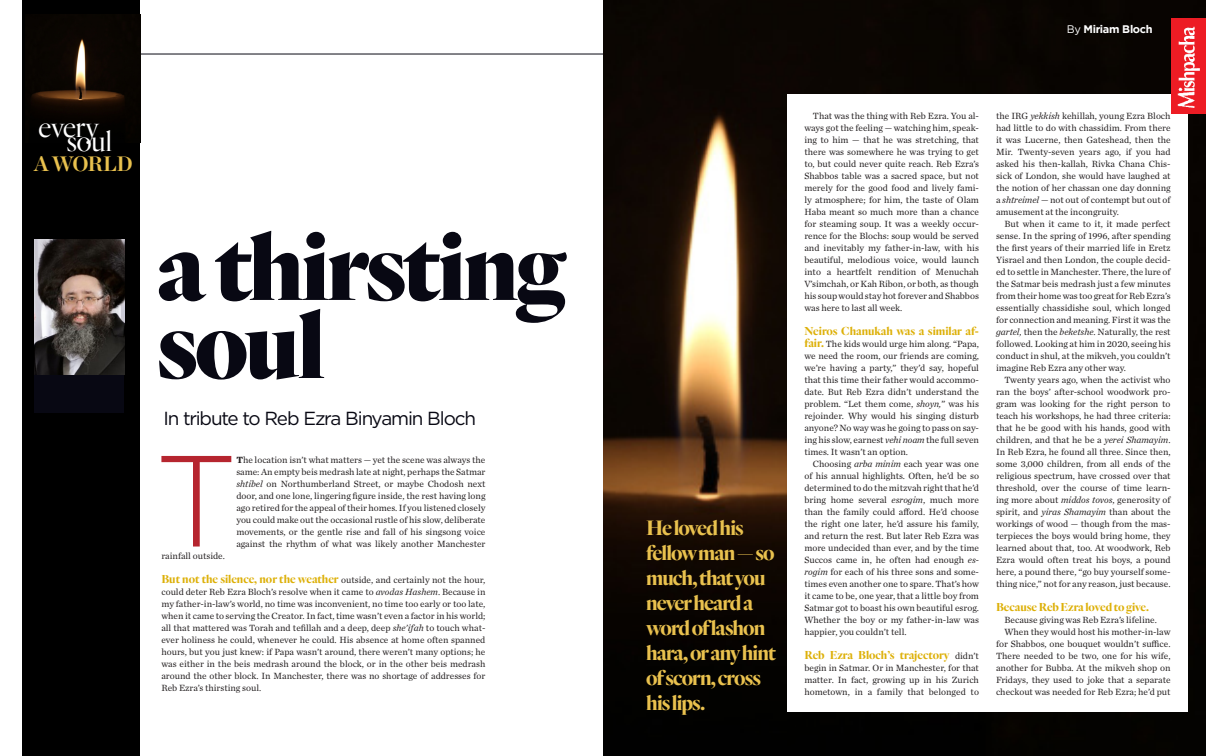
<style>
.page{position:relative;width:1206px;height:756px;background:#fff}
.page>*{position:absolute;margin:0;border:0;box-sizing:border-box;transform-origin:0 0}
.t1{font:300 129.4px "Gotham";color:#b6252f}
.Title{font:900 98px/78.1px "Quarto";letter-spacing:-.025em;color:#080813}
.t2{font:300 29.6px "Quarto";letter-spacing:-.025em;color:#fff}
.Subhead{font:700 21.6px/25px "Quarto";letter-spacing:-.045em;color:#e9c14e}
.t3{font:700 20.9px "Chronicle Display";letter-spacing:-.035em;color:#e9c14e}
.Subhead-2{font:18.9px "Gotham";letter-spacing:-.065em;color:#080813}
.Normal__Web{font:700 12px "Quarto";color:#ddb008}
.Subhead-3{font:700 11px "Gotham";letter-spacing:-.03em;color:#fff}
.Normal__Web-2{font:9.4px/12px "Chronicle Text G1";color:#231f20;text-align:justify}
.s1{font-weight:700}
.s2{font-style:italic}
.s3{font-family:"Quarto";font-weight:700;font-size:12px;color:#ddb008}
.s4{font-weight:400}
.s5{font-family:"Chronicle Text G1";font-weight:400;font-size:9.4px;color:#231f20}
</style>
<div class="page">
<hr style="left:34px;top:54px;width:1132px;height:1px;background:#080813">
<img style="left:603px;top:0;width:603px;height:756px">
<div style="left:23px;top:0;width:117px;height:756px;background:#000"></div>
<img style="left:27px;top:14px;width:113px;height:102px">
<div style="left:35px;top:240px;width:89px;height:173px;background:#080813"></div>
<img style="left:35px;top:240px;width:89px;height:135px">
<div style="left:787px;top:94px;width:401px;height:618px;background:#fff"></div>
<img style="left:1172px;top:18px;width:34px;height:95px">
<p class="t2" style="left:38px;top:107px;width:62px">every</p>
<p class="t2" style="left:67px;top:122px;width:47px">soul</p>
<p class="t3" style="left:34px;top:147px;width:100px">A WORLD</p>
<p class="Title" style="left:157px;top:227px;width:410px">a thirsting soul</p>
<p class="Subhead-2" style="left:163px;top:407px;width:314px">In tribute to Reb Ezra Binyamin Bloch</p>
<p class="t1" style="left:155px;top:419px;width:84px">T</p>
<p class="Normal__Web-2" style="left:236px;top:453px;width:251px"><span class="s1">T</span>he location isn’t what matters — yet the scene was always the same: An empty beis medrash late at night, perhaps the Satmar <span class="s2">shtibel</span> on Northumberland Street, or maybe Chodosh next door, and one lone, lingering figure inside, the rest having long ago retired for the appeal of their homes. If you listened closely you could make out the occasional rustle of his slow, deliberate movements, or the gentle rise and fall of his singsong voice against the rhythm of what was likely another Manchester</p>
<p class="Normal__Web-2" style="left:161px;top:549px;width:65px">rainfall outside.</p>
<p class="Normal__Web-2" style="left:161px;top:573px;width:326px"><span class="s3">But not the silence, nor the weather</span> outside, and certainly not the hour, could deter Reb Ezra Bloch’s resolve when it came to <span class="s2">avodas Hashem</span>. Because in my father-in-law’s world, no time was inconvenient, no time too early or too late, when it came to serving the Creator. In fact, time wasn’t even a factor in his world; all that mattered was Torah and tefillah and a deep, deep <span class="s2">she’ifah</span> to touch what&shy;ever holiness he could, whenever he could. His absence at home often spanned hours, but you just knew: if Papa wasn’t around, there weren’t many options; he was either in the beis medrash around the block, or in the other beis medrash around the other block. In Manchester, there was no shortage of addresses for Reb Ezra’s thirsting soul.</p>
<p class="Subhead-3" style="left:1067px;top:23px;width:87px"><span class="s4">By</span> Miriam Bloch</p>
<p class="Subhead" style="left:646px;top:515px;width:131px">He loved his fellow man — so much, that you never heard a word of lashon hara, or any hint of scorn, cross his lips.</p>
<p class="Normal__Web-2" style="left:804px;top:109px;width:176px;text-indent:9px">That was the thing with Reb Ezra. You al&shy;ways got the feeling — watching him, speak&shy;ing to him — that he was stretching, that there was somewhere he was trying to get to, but could never quite reach. Reb Ezra’s Shabbos table was a sacred space, but not merely for the good food and lively fami&shy;ly atmosphere; for him, the taste of Olam Haba meant so much more than a chance for steaming soup. It was a weekly occur&shy;rence for the Blochs: soup would be served and inevitably my father-in-law, with his beautiful, melodious voice, would launch into a heartfelt rendition of Menuchah V’simchah, or Kah Ribon, or both, as though his soup would stay hot forever and Shabbos was here to last all week.</p>
<p class="Normal__Web" style="left:804px;top:323px;width:176px">Neiros Chanukah was a similar af-</p>
<p class="Normal__Web-2" style="left:804px;top:337px;width:176px"><span class="s3">fair.</span> The kids would urge him along. “Papa, we need the room, our friends are coming, we’re having a party,” they’d say, hopeful that this time their father would accommo&shy;date. But Reb Ezra didn’t understand the problem. “Let them come, <span class="s2">shoyn,</span>” was his rejoinder. Why would his singing disturb anyone? No way was he going to pass on say&shy;ing his slow, earnest <span class="s2">vehi noam</span> the full seven times. It wasn’t an option.</p>
<p class="Normal__Web-2" style="left:804px;top:457px;width:176px;text-indent:9px">Choosing <span class="s2">arba minim</span> each year was one of his annual highlights. Often, he’d be so determined to do the mitzvah right that he’d bring home several <span class="s2">esrogim</span>, much more than the family could afford. He’d choose the right one later, he’d assure his family, and return the rest. But later Reb Ezra was more undecided than ever, and by the time Succos came in, he often had enough <span class="s2">es&shy;rogim</span> for each of his three sons and some&shy;times even another one to spare. That’s how it came to be, one year, that a little boy from Satmar got to boast his own beautiful esrog.<br>Whether the boy or my father-in-law was happier, you couldn’t tell.</p>
<p class="Normal__Web" style="left:804px;top:647px;width:176px">Reb Ezra Bloch’s trajectory <span class="s5">didn’t</span></p>
<p class="Normal__Web-2" style="left:804px;top:661px;width:176px">begin in Satmar. Or in Manchester, for that matter. In fact, growing up in his Zurich hometown, in a family that belonged to</p>
<p class="Normal__Web-2" style="left:996px;top:109px;width:176px">the IRG <span class="s2">yekkish</span> kehillah, young Ezra Bloch had little to do with chassidim. From there it was Lucerne, then Gateshead, then the Mir. Twenty-seven years ago, if you had asked his then-kallah, Rivka Chana Chis&shy;sick of London, she would have laughed at the notion of her chassan one day donning a <span class="s2">shtreimel</span> — not out of contempt but out of amusement at the incongruity.</p>
<p class="Normal__Web-2" style="left:996px;top:217px;width:176px;text-indent:9px">But when it came to it, it made perfect sense. In the spring of 1996, after spending the first years of their married life in Eretz Yisrael and then London, the couple decid&shy;ed to settle in Manchester. There, the lure of the Satmar beis medrash just a few minutes from their home was too great for Reb Ezra’s essentially chassidishe soul, which longed for connection and meaning. First it was the <span class="s2">gartel,</span> then the <span class="s2">beketshe</span>. Naturally, the rest followed. Looking at him in 2020, seeing his conduct in shul, at the mikveh, you couldn’t imagine Reb Ezra any other way.</p>
<p class="Normal__Web-2" style="left:996px;top:373px;width:176px;text-indent:9px">Twenty years ago, when the activist who ran the boys’ after-school woodwork pro&shy;gram was looking for the right person to teach his workshops, he had three criteria: that he be good with his hands, good with children, and that he be a <span class="s2">yerei Shamayim</span>.<br>In Reb Ezra, he found all three. Since then, some 3,000 children, from all ends of the religious spectrum, have crossed over that threshold, over the course of time learn&shy;ing more about <span class="s2">middos tovos</span>, generosity of spirit, and <span class="s2">yiras Shamayim</span> than about the workings of wood — though from the mas&shy;terpieces the boys would bring home, they learned about that, too. At woodwork, Reb Ezra would often treat his boys, a pound here, a pound there, “go buy yourself some&shy;thing nice,” not for any reason, just because.</p>
<p class="Normal__Web" style="left:996px;top:599px;width:155px">Because Reb Ezra loved to give.</p>
<p class="Normal__Web-2" style="left:1005px;top:613px;width:154px">Because giving was Reb Ezra’s lifeline.</p>
<p class="Normal__Web-2" style="left:996px;top:625px;width:176px;text-indent:9px">When they would host his mother-in-law for Shabbos, one bouquet wouldn’t suffice.<br>There needed to be two, one for his wife, another for Bubba. At the mikveh shop on Fridays, they used to joke that a separate checkout was needed for Reb Ezra; he’d put</p>
</div>
